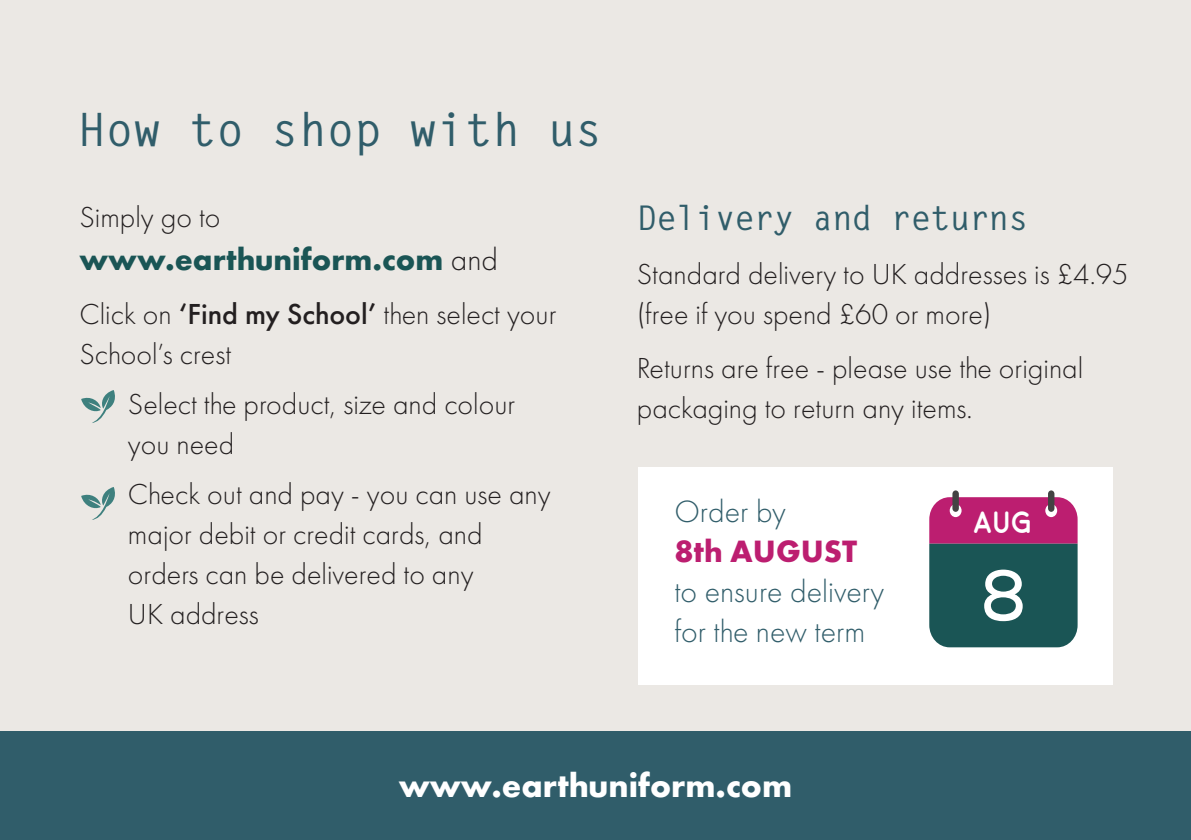
<style>
.page{position:relative;width:1191px;height:840px;background:#fff}
.page>*{position:absolute;margin:0;border:0;box-sizing:border-box;transform-origin:0 0}
.t1{font:70.8px "Nexa Slab Bold FREE";color:#fff;scale:.91 1}
.t2{font:700 46px "Letter Gothic Std";color:#305d6a}
.t3{font:700 34.6px "Futura PT";color:#fff}
.t4{font:700 34px "Letter Gothic Std";letter-spacing:-.025em;color:#305d6a}
.t5{font:300 32px/40px "Futura PT";color:#305d6a}
.t6{font:700 32px "Futura PT";color:#1a5555}
.t7{font:700 32px "Futura PT";color:#bc1e70}
.t8{font:700 30.8px "Moon";color:#fff;scale:.91 1}
.t9{font:300 30px/40px "Futura PT";color:#231f20}
.s1{font-weight:300;color:#231f20}
.s2{font-weight:500}
</style>
<div class="page">
<div style="left:0;top:0;width:1191px;height:839px;background:#e9e6e1"></div>
<svg style="left:81px;top:487px;width:34px;height:32px"></svg>
<svg style="left:81px;top:390px;width:34px;height:33px"></svg>
<div style="left:0;top:731px;width:1191px;height:108px;background:#305d6a"></div>
<div style="left:638px;top:467px;width:474px;height:217px;background:#fff"></div>
<div style="left:952px;top:490px;width:7px;height:21px;background:#434343;border-radius:3px"></div>
<div style="left:1048px;top:490px;width:6px;height:21px;background:#434343;border-radius:3px"></div>
<svg style="left:929px;top:497px;width:148px;height:150px;background:#4e4961"></svg>
<h2 class="t2" style="left:78px;top:101px;width:526px">How to shop with us</h2>
<p class="t9" style="left:79px;top:197px;width:142px">Simply go to</p>
<p class="t6" style="left:79px;top:239px;width:420px">www.earthuniform.com <span class="s1">and</span></p>
<p class="t9" style="left:79px;top:294px;width:478px">Click on <span class="s2">‘Find my School’</span> then select your<br>School’s crest</p>
<p class="t9" style="left:128px;top:384px;width:389px">Select the product, size and colour you need</p>
<p class="t9" style="left:128px;top:474px;width:424px">Check out and pay - you can use any major debit or credit cards, and orders can be delivered to any<br>UK address</p>
<p class="t4" style="left:637px;top:197px;width:393px">Delivery and returns</p>
<p class="t9" style="left:637px;top:254px;width:493px">Standard delivery to UK addresses is £4.95 (free if you spend £60 or more)</p>
<p class="t9" style="left:637px;top:348px;width:448px">Returns are free - please use the original packaging to return any items.</p>
<p class="t5" style="left:674px;top:491px;width:113px">Order by</p>
<p class="t7" style="left:674px;top:530px;width:184px">8th AUGUST</p>
<p class="t5" style="left:674px;top:571px;width:211px">to ensure delivery for the new term</p>
<p class="t8" style="left:974px;top:506px;width:66px">AUG</p>
<h1 class="t1" style="left:981px;top:552px;width:51px">8</h1>
<p class="t3" style="left:399px;top:763px;width:395px">www.earthuniform.com</p>
</div>
